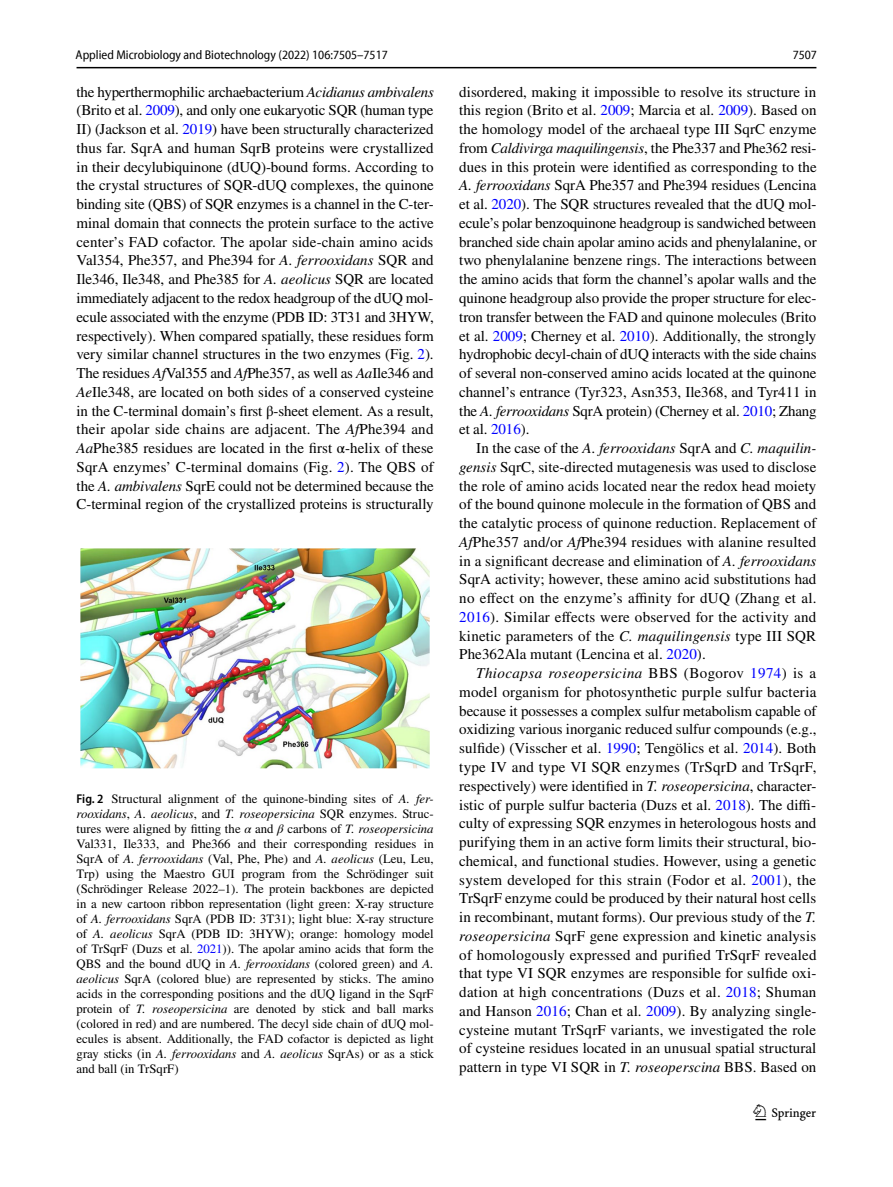
<style>
.page{position:relative;width:893px;height:1187px;background:#fff}
.page>*{position:absolute;margin:0;border:0;box-sizing:border-box;transform-origin:0 0}
.t1{font:22.5px "Springnew Regular 3";color:#000}
.t2{font:15px/18.8px "STIX";letter-spacing:.005em;color:#000;text-align:justify}
.t3{font:12.75px/15px "STIX";color:#000;text-align:justify}
.t4{font:semi-condensed 12.75px "Myriad Pro Unic";color:#000}
.s1{font-style:italic}
.s2{color:#00f}
.s3{font-family:"Myriad Pro";font-weight:600;font-stretch:semi-condensed}
</style>
<div class="page">
<hr style="left:77px;top:67px;width:739px;height:1px;background:#000">
<img style="left:81px;top:548px;width:348px;height:220px">
<p class="t4" style="left:76px;top:50px;width:314px">Applied Microbiology and Biotechnology (2022) 106:7505–7517</p>
<p class="t4" style="left:793px;top:50px;width:26px">7507</p>
<p class="t2" style="left:77px;top:83px;width:359px">the hyperthermophilic archaebacterium <span class="s1">Acidianus ambivalens </span>(Brito et al. <span class="s2">2009</span>), and only one eukaryotic SQR (human type II) (Jackson et al. <span class="s2">2019</span>) have been structurally characterized thus far. SqrA and human SqrB proteins were crystallized in their decylubiquinone (dUQ)-bound forms. According to the crystal structures of SQR-dUQ complexes, the quinone binding site (QBS) of SQR enzymes is a channel in the C-ter&shy;minal domain that connects the protein surface to the active center’s FAD cofactor. The apolar side-chain amino acids Val354, Phe357, and Phe394 for <span class="s1">A. ferrooxidans</span> SQR and Ile346, Ile348, and Phe385 for <span class="s1">A. aeolicus</span> SQR are located immediately adjacent to the redox headgroup of the dUQ mol&shy;ecule associated with the enzyme (PDB ID: 3T31 and 3HYW, respectively). When compared spatially, these residues form very similar channel structures in the two enzymes (Fig. <span class="s2">2</span>).<br>The residues <span class="s1">Af</span>Val355 and <span class="s1">Af</span>Phe357, as well as <span class="s1">Aa</span>Ile346 and <span class="s1">Ae</span>Ile348, are located on both sides of a conserved cysteine in the C-terminal domain’s first β-sheet element. As a result, their apolar side chains are adjacent. The <span class="s1">Af</span>Phe394 and <span class="s1">Aa</span>Phe385 residues are located in the first α-helix of these SqrA enzymes’ C-terminal domains (Fig. <span class="s2">2</span>). The QBS of the <span class="s1">A. ambivalens</span> SqrE could not be determined because the C-terminal region of the crystallized proteins is structurally</p>
<p class="t2" style="left:459px;top:83px;width:359px">disordered, making it impossible to resolve its structure in this region (Brito et al. <span class="s2">2009</span>; Marcia et al. <span class="s2">2009</span>). Based on the homology model of the archaeal type III SqrC enzyme from <span class="s1">Caldivirga maquilingensis</span>, the Phe337 and Phe362 resi&shy;dues in this protein were identified as corresponding to the <span class="s1">A. ferrooxidans</span> SqrA Phe357 and Phe394 residues (Lencina et al. <span class="s2">2020</span>). The SQR structures revealed that the dUQ mol&shy;ecule’s polar benzoquinone headgroup is sandwiched between branched side chain apolar amino acids and phenylalanine, or two phenylalanine benzene rings. The interactions between the amino acids that form the channel’s apolar walls and the quinone headgroup also provide the proper structure for elec&shy;tron transfer between the FAD and quinone molecules (Brito et al. <span class="s2">2009</span>; Cherney et al. <span class="s2">2010</span>). Additionally, the strongly hydrophobic decyl-chain of dUQ interacts with the side chains of several non-conserved amino acids located at the quinone channel’s entrance (Tyr323, Asn353, Ile368, and Tyr411 in the <span class="s1">A. ferrooxidans</span> SqrA protein) (Cherney et al. <span class="s2">2010</span>; Zhang et al. <span class="s2">2016</span>).</p>
<p class="t2" style="left:459px;top:439px;width:359px;text-indent:17px">In the case of the <span class="s1">A. ferrooxidans</span> SqrA and <span class="s1">C. maquilin&shy;gensis</span> SqrC, site-directed mutagenesis was used to disclose the role of amino acids located near the redox head moiety of the bound quinone molecule in the formation of QBS and the catalytic process of quinone reduction. Replacement of <span class="s1">Af</span>Phe357 and/or <span class="s1">Af</span>Phe394 residues with alanine resulted in a significant decrease and elimination of <span class="s1">A. ferrooxidans </span>SqrA activity; however, these amino acid substitutions had no effect on the enzyme’s affinity for dUQ (Zhang et al.<br><span class="s2">2016</span>). Similar effects were observed for the activity and kinetic parameters of the <span class="s1">C. maquilingensis</span> type III SQR Phe362Ala mutant (Lencina et al. <span class="s2">2020</span>).</p>
<p class="t2" style="left:459px;top:664px;width:359px;text-indent:17px"><span class="s1">Thiocapsa roseopersicina</span> BBS (Bogorov <span class="s2">1974</span>) is a model organism for photosynthetic purple sulfur bacteria because it possesses a complex sulfur metabolism capable of oxidizing various inorganic reduced sulfur compounds (e.g., sulfide) (Visscher et al. <span class="s2">1990</span>; Tengölics et al. <span class="s2">2014</span>). Both type IV and type VI SQR enzymes (TrSqrD and TrSqrF, respectively) were identified in <span class="s1">T. roseopersicina</span>, character&shy;istic of purple sulfur bacteria (Duzs et al. <span class="s2">2018</span>). The diffi&shy;culty of expressing SQR enzymes in heterologous hosts and purifying them in an active form limits their structural, bio&shy;chemical, and functional studies. However, using a genetic system developed for this strain (Fodor et al. <span class="s2">2001</span>), the TrSqrF enzyme could be produced by their natural host cells in recombinant, mutant forms). Our previous study of the <span class="s1">T. roseopersicina</span> SqrF gene expression and kinetic analysis of homologously expressed and purified TrSqrF revealed that type VI SQR enzymes are responsible for sulfide oxi&shy;dation at high concentrations (Duzs et al. <span class="s2">2018</span>; Shuman and Hanson <span class="s2">2016</span>; Chan et al. <span class="s2">2009</span>). By analyzing single&shy;cysteine mutant TrSqrF variants, we investigated the role of cysteine residues located in an unusual spatial structural pattern in type VI SQR in <span class="s1">T. roseoperscina</span> BBS. Based on</p>
<p class="t3" style="left:77px;top:792px;width:359px"><span class="s3">Fig. 2</span> Structural alignment of the quinone-binding sites of <span class="s1">A. fer&shy;rooxidans</span>, <span class="s1">A. aeolicus</span>, and <span class="s1">T. roseopersicina</span> SQR enzymes. Struc&shy;tures were aligned by fitting the <span class="s1">α</span> and <span class="s1">β</span> carbons of <span class="s1">T. roseopersicina </span>Val331, Ile333, and Phe366 and their corresponding residues in SqrA of <span class="s1">A. ferrooxidans</span> (Val, Phe, Phe) and <span class="s1">A. aeolicus</span> (Leu, Leu, Trp) using the Maestro GUI program from the Schrödinger suit (Schrödinger Release 2022–1). The protein backbones are depicted in a new cartoon ribbon representation (light green: X-ray structure of <span class="s1">A. ferrooxidans</span> SqrA (PDB ID: 3T31); light blue: X-ray structure of <span class="s1">A. aeolicus</span> SqrA (PDB ID: 3HYW); orange: homology model of TrSqrF (Duzs et al. <span class="s2">2021</span>)). The apolar amino acids that form the QBS and the bound dUQ in <span class="s1">A. ferrooxidans</span> (colored green) and <span class="s1">A. aeolicus</span> SqrA (colored blue) are represented by sticks. The amino acids in the corresponding positions and the dUQ ligand in the SqrF protein of <span class="s1">T. roseopersicina</span> are denoted by stick and ball marks (colored in red) and are numbered. The decyl side chain of dUQ mol&shy;ecules is absent. Additionally, the FAD cofactor is depicted as light gray sticks (in <span class="s1">A. ferrooxidans</span> and <span class="s1">A. aeolicus</span> SqrAs) or as a stick and ball (in TrSqrF)</p>
<h1 class="t1" style="left:755px;top:1104px;width:62px">1 3</h1>
</div>
